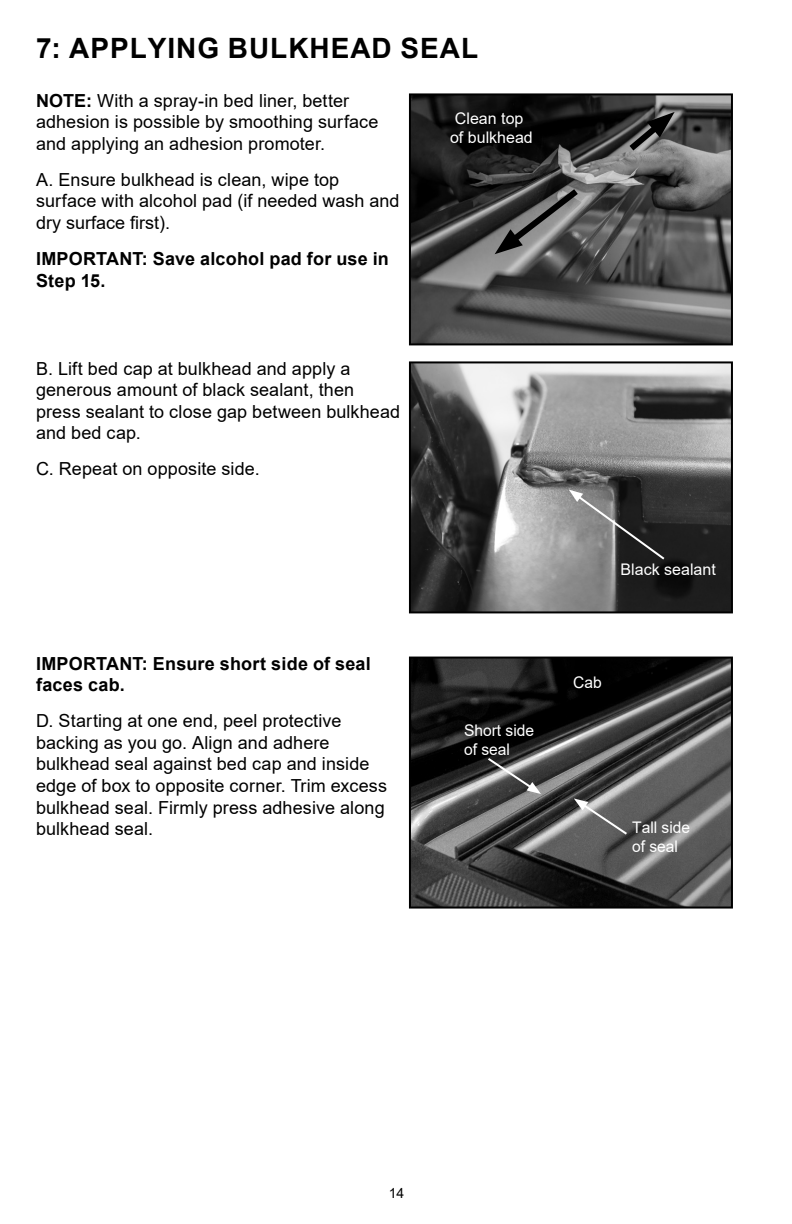
<style>
.page{position:relative;width:792px;height:1224px;background:#fff}
.page>*{position:absolute;margin:0;border:0;box-sizing:border-box;transform-origin:0 0}
.t1{font:700 28px "Arial";letter-spacing:.035em;color:#000}
.t2{font:18px/21.6px "Arial";letter-spacing:.005em;color:#000}
.t3{font:700 18px/21.6px "Arial";letter-spacing:.01em;color:#000}
.t4{font:16px/19.2px "Arial";color:#fff}
.t5{font:14px "Arial";color:#000}
.s1{font-weight:700}
</style>
<div class="page">
<img style="left:412px;top:96px;width:318px;height:246px">
<div style="left:409px;top:93px;width:324px;height:252px;border:2px solid #000"></div>
<svg style="left:495px;top:183px;width:89px;height:71px;background:#5a5a5a"></svg>
<svg style="left:623px;top:112px;width:52px;height:45px;background:#575757"></svg>
<img style="left:412px;top:364px;width:318px;height:246px">
<div style="left:409px;top:361px;width:324px;height:252px;border:2px solid #000"></div>
<svg style="left:569px;top:490px;width:98px;height:72px;background:#5b5b5b"></svg>
<img style="left:412px;top:660px;width:318px;height:246px">
<div style="left:409px;top:657px;width:324px;height:252px;border:2px solid #000"></div>
<svg style="left:574px;top:798px;width:55px;height:39px;background:#7a7a7a"></svg>
<svg style="left:486px;top:756px;width:55px;height:38px;background:#6d6d6d"></svg>
<h1 class="t1" style="left:36px;top:29px;width:444px">7: APPLYING BULKHEAD SEAL</h1>
<p class="t2" style="left:36px;top:89px;width:344px"><span class="s1">NOTE:</span> With a spray-in bed liner, better adhesion is possible by smoothing surface and applying an adhesion promoter.</p>
<p class="t2" style="left:36px;top:169px;width:365px">A. Ensure bulkhead is clean, wipe top surface with alcohol pad (if needed wash and dry surface first).</p>
<p class="t3" style="left:36px;top:248px;width:354px">IMPORTANT: Save alcohol pad for use in<br>Step 15.</p>
<p class="t4" style="left:450px;top:109px;width:84px;text-align:center">Clean top of bulkhead</p>
<p class="t2" style="left:36px;top:357px;width:366px">B. Lift bed cap at bulkhead and apply a generous amount of black sealant, then press sealant to close gap between bulkhead and bed cap.</p>
<p class="t2" style="left:36px;top:458px;width:225px">C. Repeat on opposite side.</p>
<p class="t3" style="left:36px;top:653px;width:336px">IMPORTANT: Ensure short side of seal faces cab.</p>
<p class="t2" style="left:36px;top:710px;width:353px">D. Starting at one end, peel protective backing as you go. Align and adhere bulkhead seal against bed cap and inside edge of box to opposite corner. Trim excess bulkhead seal. Firmly press adhesive along bulkhead seal.</p>
<p class="t4" style="left:464px;top:721px;width:72px">Short side of seal</p>
<p class="t4" style="left:621px;top:559px;width:97px">Black sealant</p>
<p class="t4" style="left:573px;top:673px;width:30px">Cab</p>
<p class="t4" style="left:632px;top:818px;width:60px">Tall side of seal</p>
<p class="t5" style="left:389px;top:1184px;width:17px">14</p>
</div>
